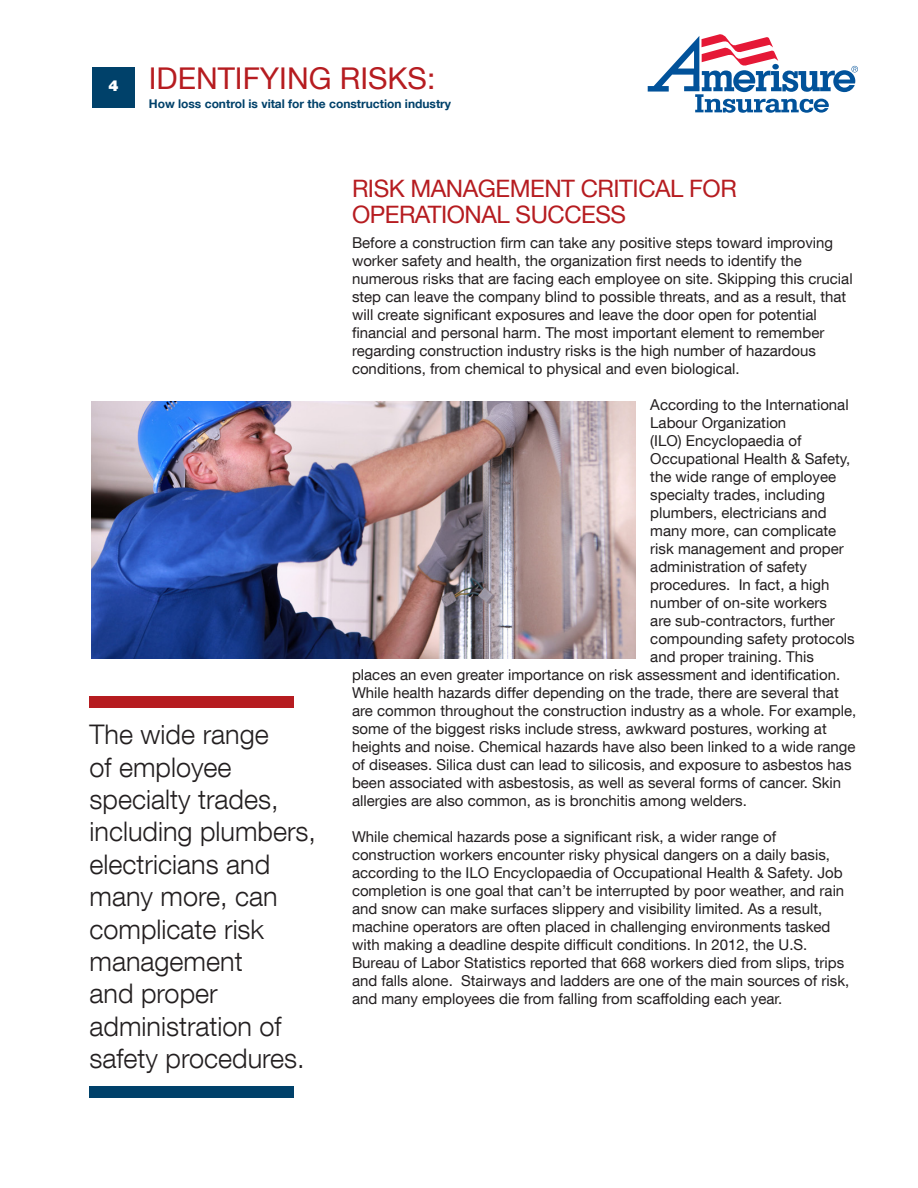
<style>
.page{position:relative;width:918px;height:1188px;background:#fff}
.page>*{position:absolute;margin:0;border:0;box-sizing:border-box;transform-origin:0 0}
.t1{font:30px "Helvetica Neue LT Com";color:#b61c20}
.t2{font:300 27px/32.4px "Helvetica Neue LT Com";color:#231f20}
.t3{font:24px/25.5px "Helvetica Neue LT Com";letter-spacing:-.02em;color:#b61c20}
.t4{font:15px/18px "Helvetica Neue LT Com";color:#231f20}
.t5{font:700 12px "Helvetica Neue LT Com";color:#00416a}
</style>
<div class="page">
<svg style="left:648px;top:34px;width:210px;height:79px"></svg>
<div style="left:772px;top:64px;width:7px;height:6px;background:#01529a;border-radius:50%"></div>
<div style="left:92px;top:67px;width:43px;height:41px;background:#00416a"></div>
<img style="left:91px;top:401px;width:544px;height:258px">
<div style="left:90px;top:696px;width:204px;height:12px;background:#b61c20"></div>
<div style="left:90px;top:1086px;width:204px;height:12px;background:#00416a"></div>
<h1 class="t1" style="left:109px;top:59px;width:328px"><sub>4</sub> IDENTIFYING RISKS:</h1>
<p class="t5" style="left:149px;top:96px;width:304px">How loss control is vital for the construction industry</p>
<p class="t2" style="left:90px;top:718px;width:228px">The wide range<br>of employee specialty trades, including plumbers, electricians and many more, can complicate risk management<br>and proper administration of safety procedures.</p>
<p class="t3" style="left:352px;top:175px;width:386px">RISK MANAGEMENT CRITICAL FOR<br>OPERATIONAL SUCCESS</p>
<p class="t4" style="left:352px;top:233px;width:502px">Before a construction firm can take any positive steps toward improving worker safety and health, the organization first needs to identify the numerous risks that are facing each employee on site. Skipping this crucial step can leave the company blind to possible threats, and as a result, that will create significant exposures and leave the door open for potential financial and personal harm. The most important element to remember regarding construction industry risks is the high number of hazardous conditions, from chemical to physical and even biological.</p>
<p class="t4" style="left:650px;top:395px;width:200px">According to the International</p>
<p class="t4" style="left:650px;top:413px;width:137px">Labour Organization</p>
<p class="t4" style="left:650px;top:431px;width:153px">(ILO) Encyclopaedia of</p>
<p class="t4" style="left:650px;top:449px;width:202px">Occupational Health &amp; Safety,</p>
<p class="t4" style="left:650px;top:467px;width:187px">the wide range of employee</p>
<p class="t4" style="left:650px;top:485px;width:176px">specialty trades, including</p>
<p class="t4" style="left:650px;top:503px;width:178px">plumbers, electricians and</p>
<p class="t4" style="left:650px;top:521px;width:187px">many more, can complicate</p>
<p class="t4" style="left:650px;top:539px;width:195px">risk management and proper</p>
<p class="t4" style="left:650px;top:557px;width:158px">administration of safety</p>
<p class="t4" style="left:650px;top:575px;width:181px">procedures. In fact, a high</p>
<p class="t4" style="left:650px;top:593px;width:178px">number of on-site workers</p>
<p class="t4" style="left:650px;top:611px;width:186px">are sub-contractors, further</p>
<p class="t4" style="left:650px;top:629px;width:206px">compounding safety protocols</p>
<p class="t4" style="left:650px;top:647px;width:165px">and proper training. This</p>
<p class="t4" style="left:352px;top:665px;width:490px">places an even greater importance on risk assessment and identification.</p>
<p class="t4" style="left:352px;top:683px;width:488px">While health hazards differ depending on the trade, there are several that</p>
<p class="t4" style="left:352px;top:701px;width:506px">are common throughout the construction industry as a whole. For example,</p>
<p class="t4" style="left:352px;top:719px;width:476px">some of the biggest risks include stress, awkward postures, working at</p>
<p class="t4" style="left:352px;top:737px;width:505px">heights and noise. Chemical hazards have also been linked to a wide range</p>
<p class="t4" style="left:352px;top:755px;width:501px">of diseases. Silica dust can lead to silicosis, and exposure to asbestos has</p>
<p class="t4" style="left:352px;top:773px;width:491px">been associated with asbestosis, as well as several forms of cancer. Skin</p>
<p class="t4" style="left:352px;top:791px;width:396px">allergies are also common, as is bronchitis among welders.</p>
<p class="t4" style="left:352px;top:827px;width:499px">While chemical hazards pose a significant risk, a wider range of construction workers encounter risky physical dangers on a daily basis, according to the ILO Encyclopaedia of Occupational Health &amp; Safety. Job completion is one goal that can’t be interrupted by poor weather, and rain and snow can make surfaces slippery and visibility limited. As a result, machine operators are often placed in challenging environments tasked with making a deadline despite difficult conditions. In 2012, the U.S.<br>Bureau of Labor Statistics reported that 668 workers died from slips, trips and falls alone. Stairways and ladders are one of the main sources of risk, and many employees die from falling from scaffolding each year.</p>
</div>
